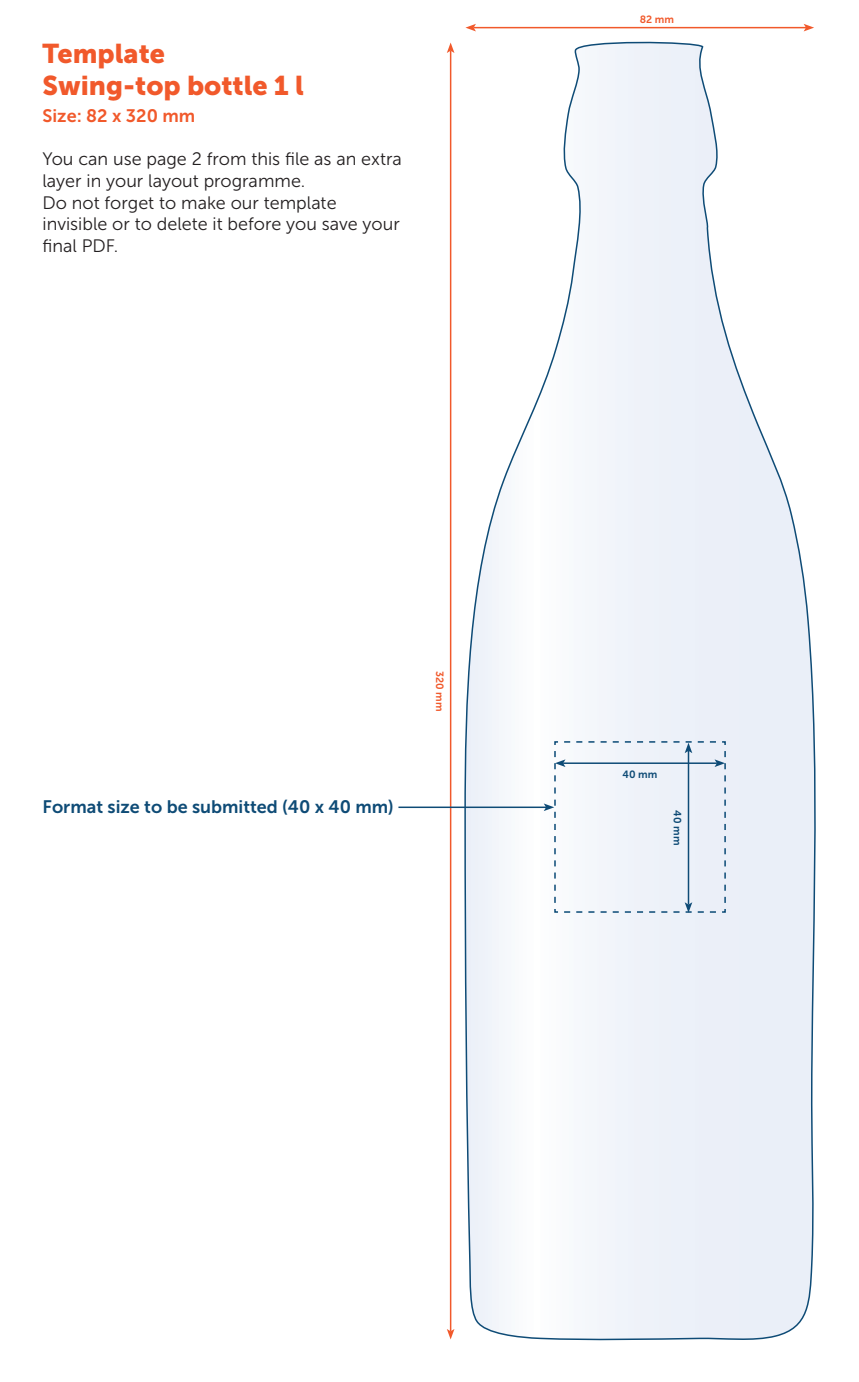
<style>
.page{position:relative;width:859px;height:1382px;background:#fff}
.page>*{position:absolute;margin:0;border:0;box-sizing:border-box;transform-origin:0 0}
.t1{font:27px/32.4px "Museo Sans 900";color:#f1592b}
.t2{font:18px/21.6px "Museo Sans 300";color:#231f20}
.t3{font:18px "Museo Sans 700";color:#0e4b76}
.t4{font:18px "Museo Sans 700";color:#f1592b}
.t5{font:10.5px "Museo Sans 700";color:#f1592b}
.t6{font:10.5px "Museo Sans 700";color:#0e4b76}
</style>
<div class="page">
<svg style="left:464px;top:41px;width:352px;height:1300px"></svg>
<hr style="left:450px;top:51px;width:1px;height:1280px;background:#f1592b">
<svg style="left:447px;top:43px;width:7px;height:10px"></svg>
<svg style="left:447px;top:1329px;width:7px;height:10px"></svg>
<hr style="left:474px;top:27px;width:332px;height:1px;background:#f1592b">
<svg style="left:465px;top:24px;width:11px;height:7px"></svg>
<svg style="left:804px;top:24px;width:10px;height:7px"></svg>
<hr style="left:398px;top:806px;width:148px;height:2px;background:#0e4b76">
<svg style="left:544px;top:740px;width:183px;height:173px"></svg>
<h1 class="t1" style="left:43px;top:37px;width:263px">Template<br>Swing-top bottle 1 l</h1>
<p class="t4" style="left:43px;top:106px;width:154px">Size: 82 x 320 mm</p>
<p class="t2" style="left:43px;top:149px;width:361px">You can use page 2 from this file as an extra layer in your layout programme.<br>Do not forget to make our template invisible or to delete it before you save your final PDF.</p>
<p class="t3" style="left:43px;top:797px;width:353px">Format size to be submitted (40 x 40 mm)</p>
<p class="t5" style="left:445px;top:671px;width:42px;rotate:90deg">320 mm</p>
<p class="t5" style="left:640px;top:14px;width:36px">82 mm</p>
<p class="t6" style="left:623px;top:768px;width:36px">40 mm</p>
<p class="t6" style="left:683px;top:810px;width:36px;rotate:90deg">40 mm</p>
</div>
